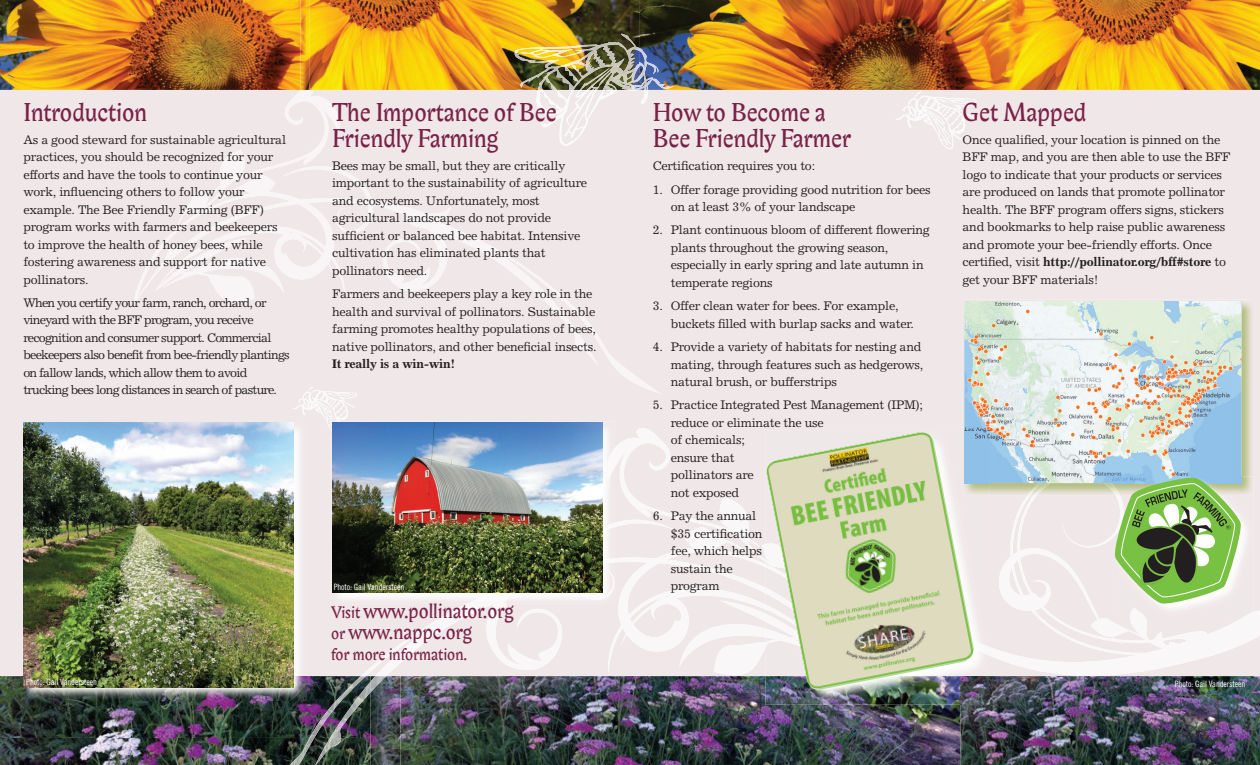
<style>
.page{position:relative;width:1260px;height:765px;background:#fff}
.page>*{position:absolute;margin:0;border:0;box-sizing:border-box;transform-origin:0 0}
.t1{font:25px/26.2px "Biblon ITC";color:#792147}
.t2{font:20px/21.2px "Biblon ITC";color:#792147}
.t3{font:16.25px "Biblon ITC";color:#792147}
.t4{font:12.5px/17.5px "Excelsior";letter-spacing:-.02em;color:#231f20}
.t5{font:12.5px/17.5px "Excelsior";letter-spacing:-.06em;color:#231f20}
.t6{font:700 12.5px "Excelsior";letter-spacing:-.02em;color:#231f20}
.t7{font:8.75px "Trade Gothic Cond Eighteen";letter-spacing:-.01em;color:#fff}
.s1{font-size:16.25px}
.s2{font-weight:700}
</style>
<div class="page">
<div style="left:0;top:90px;width:1260px;height:586px;background:#efe7e8"></div>
<div style="left:125px;top:198px;width:327px;height:122px;background:#efe7e8"></div>
<svg style="left:399px;top:210px;width:263px;height:184px;background:#efe8e9"></svg>
<img style="left:370px;top:676px;width:890px;height:89px">
<svg style="left:895px;top:91px;width:81px;height:58px"></svg>
<svg style="left:292px;top:387px;width:65px;height:42px"></svg>
<img style="left:0;top:0;width:301px;height:90px">
<img style="left:963px;top:300px;width:291px;height:178px">
<img style="left:964px;top:301px;width:277px;height:177px">
<img style="left:1114px;top:476px;width:127px;height:2px">
<svg style="left:989px;top:478px;width:271px;height:198px"></svg>
<img style="left:341px;top:738px;width:29px;height:27px">
<img style="left:0;top:738px;width:289px;height:27px">
<img style="left:0;top:676px;width:310px;height:62px">
<img style="left:289px;top:738px;width:52px;height:27px">
<img style="left:366px;top:682px;width:4px;height:56px">
<img style="left:370px;top:676px;width:16px;height:17px">
<img style="left:310px;top:676px;width:56px;height:62px">
<svg style="left:361px;top:605px;width:202px;height:71px"></svg>
<img style="left:331px;top:421px;width:285px;height:184px">
<img style="left:331px;top:421px;width:15px;height:11px">
<img style="left:541px;top:592px;width:31px;height:13px">
<img style="left:604px;top:448px;width:3px;height:34px">
<img style="left:465px;top:592px;width:76px;height:13px">
<img style="left:571px;top:523px;width:36px;height:77px">
<img style="left:332px;top:423px;width:270px;height:169px">
<img style="left:765px;top:431px;width:224px;height:274px">
<img style="left:976px;top:573px;width:13px;height:83px">
<img style="left:963px;top:431px;width:26px;height:65px">
<img style="left:964px;top:431px;width:25px;height:52px">
<svg style="left:607px;top:428px;width:167px;height:247px"></svg>
<img style="left:765px;top:432px;width:211px;height:260px">
<img style="left:22px;top:421px;width:284px;height:279px">
<img style="left:23px;top:423px;width:270px;height:265px">
<img style="left:301px;top:0;width:959px;height:90px">
<svg style="left:134px;top:88px;width:239px;height:214px"></svg>
<img style="left:1006px;top:0;width:8px;height:90px">
<svg style="left:536px;top:90px;width:113px;height:56px"></svg>
<img style="left:515px;top:34px;width:115px;height:56px">
<img style="left:640px;top:48px;width:33px;height:42px">
<img style="left:630px;top:39px;width:10px;height:51px">
<h1 class="t1" style="left:23px;top:99px;width:125px">Introduction</h1>
<p class="t4" style="left:23px;top:131px;width:264px">As a good steward for sustainable agricultural practices, you should be recognized for your efforts and have the tools to continue your work, influencing others to follow your example. The Bee Friendly Farming (BFF) program works with farmers and beekeepers to improve the health of honey bees, while fostering awareness and support for native pollinators.</p>
<p class="t5" style="left:23px;top:294px;width:268px">When you certify your farm, ranch, orchard, or vineyard with the BFF program, you receive recognition and consumer support. Commercial beekeepers also benefit from bee-friendly plantings on fallow lands, which allow them to avoid trucking bees long distances in search of pasture.</p>
<h1 class="t1" style="left:332px;top:99px;width:226px">The Importance of Bee<br>Friendly Farming</h1>
<p class="t4" style="left:332px;top:157px;width:256px">Bees may be small, but they are critically important to the sustainability of agriculture and ecosystems. Unfortunately, most agricultural landscapes do not provide sufficient or balanced bee habitat. Intensive cultivation has eliminated plants that pollinators need.</p>
<p class="t4" style="left:332px;top:285px;width:266px">Farmers and beekeepers play a key role in the health and survival of pollinators. Sustainable farming promotes healthy populations of bees, native pollinators, and other beneficial insects.</p>
<p class="t6" style="left:332px;top:356px;width:125px">It really is a win-win!</p>
<p class="t7" style="left:26px;top:676px;width:72px">Photo: Gail Vandersteen</p>
<p class="t7" style="left:334px;top:581px;width:72px">Photo: Gail Vandersteen</p>
<h2 class="t2" style="left:331px;top:600px;width:184px"><span class="s1">Visit</span> www.pollinator.org <span class="s1">or</span> www.nappc.org</h2>
<h3 class="t3" style="left:331px;top:645px;width:138px">for more information.</h3>
<h1 class="t1" style="left:653px;top:99px;width:200px">How to Become a<br>Bee Friendly Farmer</h1>
<p class="t4" style="left:653px;top:157px;width:164px">Certification requires you to:</p>
<p class="t4" style="left:671px;top:180px;width:262px;text-indent:-18px">1. Offer forage providing good nutrition for bees on at least 3% of your landscape</p>
<p class="t4" style="left:671px;top:221px;width:261px;text-indent:-18px">2. Plant continuous bloom of different flowering plants throughout the growing season, especially in early spring and late autumn in temperate regions</p>
<p class="t4" style="left:671px;top:297px;width:245px;text-indent:-18px">3. Offer clean water for bees. For example, buckets filled with burlap sacks and water.</p>
<p class="t4" style="left:671px;top:338px;width:254px;text-indent:-18px">4. Provide a variety of habitats for nesting and mating, through features such as hedgerows, natural brush, or bufferstrips</p>
<p class="t4" style="left:671px;top:396px;width:254px;text-indent:-18px">5. Practice Integrated Pest Management (IPM); reduce or eliminate the use<br>of chemicals;<br>ensure that<br>pollinators are<br>not exposed</p>
<p class="t4" style="left:671px;top:507px;width:93px;text-indent:-18px">6. Pay the annual $35 certification fee, which helps sustain the program</p>
<h1 class="t1" style="left:963px;top:99px;width:125px">Get Mapped</h1>
<p class="t4" style="left:963px;top:131px;width:269px">Once qualified, your location is pinned on the BFF map, and you are then able to use the BFF logo to indicate that your products or services are produced on lands that promote pollinator health. The BFF program offers signs, stickers and bookmarks to help raise public awareness and promote your bee-friendly efforts. Once certified, visit <span class="s2">http://pollinator.org/bff#store</span> to get your BFF materials!</p>
<p class="t7" style="left:1175px;top:679px;width:72px">Photo: Gail Vandersteen</p>
</div>
